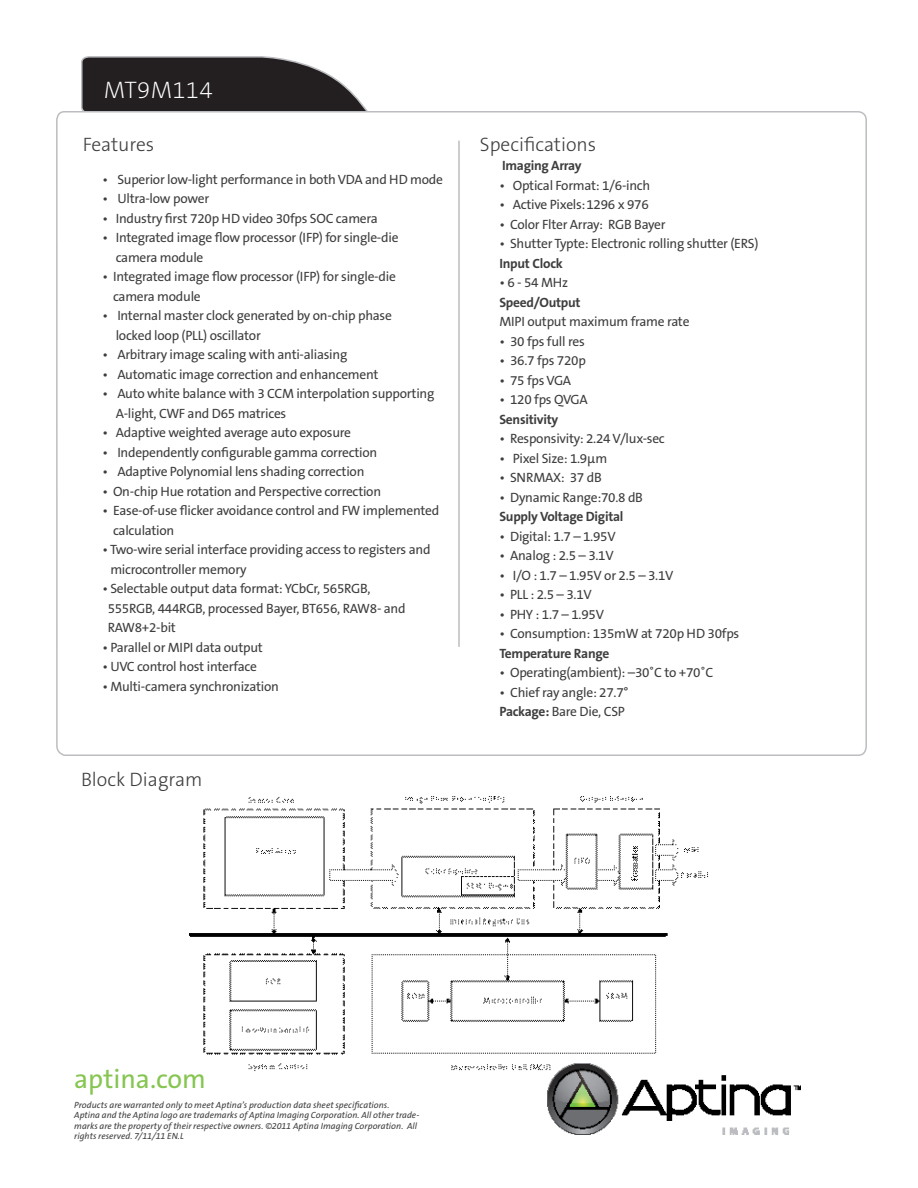
<style>
.page{position:relative;width:918px;height:1188px;background:#fff}
.page>*{position:absolute;margin:0;border:0;box-sizing:border-box;transform-origin:0 0}
.t1{font:27px "The Sans B5 Plain";color:#86c551}
.t2{font:200 24px "The Sans B2";letter-spacing:.01em;color:#fff}
.t3{font:300 19.5px "The Sans B3";color:#3e3e3f}
.t4{font:13.5px/19.5px "The Sans B5 Plain";letter-spacing:-.02em;color:#3e3e3f}
.t5{font:700 13.5px "The Sans B7";letter-spacing:-.02em;color:#3e3e3f}
.t6{font:italic 9px/10.5px "The Sans B5 Plain";letter-spacing:.005em;color:#3e3e3f}
.s1{font-family:"The Sans B7";font-weight:700}
</style>
<div class="page">
<svg style="left:81px;top:56px;width:286px;height:54px"></svg>
<svg style="left:56px;top:110px;width:811px;height:646px"></svg>
<hr style="left:458px;top:141px;width:2px;height:506px;background:#bcbdc0">
<img style="left:548px;top:1072px;width:252px;height:62px">
<img style="left:189px;top:796px;width:519px;height:276px">
<p class="t2" style="left:104px;top:77px;width:110px">MT9M114</p>
<p class="t3" style="left:83px;top:134px;width:73px">Features</p>
<p class="t4" style="left:102px;top:170px;width:342px">• Superior low-light performance in both VDA and HD mode</p>
<p class="t4" style="left:102px;top:189px;width:108px">• Ultra-low power</p>
<p class="t4" style="left:102px;top:209px;width:277px">• Industry first 720p HD video 30fps SOC camera</p>
<p class="t4" style="left:102px;top:228px;width:298px">• Integrated image flow processor (IFP) for single-die</p>
<p class="t4" style="left:116px;top:248px;width:89px">camera module</p>
<p class="t4" style="left:102px;top:267px;width:295px">• Integrated image flow processor (IFP) for single-die</p>
<p class="t4" style="left:113px;top:287px;width:89px">camera module</p>
<p class="t4" style="left:116px;top:306px;width:278px;text-indent:-13px">• Internal master clock generated by on-chip phase locked loop (PLL) oscillator</p>
<p class="t4" style="left:102px;top:345px;width:247px">• Arbitrary image scaling with anti-aliasing</p>
<p class="t4" style="left:102px;top:365px;width:278px">• Automatic image correction and enhancement</p>
<p class="t4" style="left:102px;top:384px;width:334px">• Auto white balance with 3 CCM interpolation supporting</p>
<p class="t4" style="left:116px;top:404px;width:172px">A-light, CWF and D65 matrices</p>
<p class="t4" style="left:102px;top:423px;width:250px">• Adaptive weighted average auto exposure</p>
<p class="t4" style="left:102px;top:443px;width:276px">• Independently configurable gamma correction</p>
<p class="t4" style="left:102px;top:462px;width:264px">• Adaptive Polynomial lens shading correction</p>
<p class="t4" style="left:102px;top:482px;width:280px">• On-chip Hue rotation and Perspective correction</p>
<p class="t4" style="left:102px;top:501px;width:338px">• Ease-of-use flicker avoidance control and FW implemented</p>
<p class="t4" style="left:113px;top:521px;width:63px">calculation</p>
<p class="t4" style="left:102px;top:540px;width:330px">• Two-wire serial interface providing access to registers and</p>
<p class="t4" style="left:110px;top:560px;width:138px">microcontroller memory</p>
<p class="t4" style="left:102px;top:579px;width:270px">• Selectable output data format: YCbCr, 565RGB,</p>
<p class="t4" style="left:108px;top:599px;width:299px">555RGB, 444RGB, processed Bayer, BT656, RAW8- and</p>
<p class="t4" style="left:108px;top:618px;width:70px">RAW8+2-bit</p>
<p class="t4" style="left:102px;top:638px;width:162px">• Parallel or MIPI data output</p>
<p class="t4" style="left:102px;top:657px;width:156px">• UVC control host interface</p>
<p class="t4" style="left:102px;top:677px;width:178px">• Multi-camera synchronization</p>
<p class="t3" style="left:81px;top:769px;width:123px">Block Diagram</p>
<p class="t3" style="left:480px;top:134px;width:118px">Specifications</p>
<p class="t5" style="left:502px;top:158px;width:81px">Imaging Array</p>
<p class="t4" style="left:499px;top:176px;width:152px">• Optical Format: 1/6-inch</p>
<p class="t4" style="left:499px;top:195px;width:151px">• Active Pixels:1296 x 976</p>
<p class="t4" style="left:499px;top:215px;width:168px">• Color Flter Array: RGB Bayer</p>
<p class="t4" style="left:499px;top:234px;width:261px">• Shutter Typte: Electronic rolling shutter (ERS)</p>
<p class="t5" style="left:499px;top:256px;width:65px">Input Clock</p>
<p class="t4" style="left:499px;top:273px;width:70px">• 6 - 54 MHz</p>
<p class="t5" style="left:499px;top:295px;width:83px">Speed/Output</p>
<p class="t4" style="left:499px;top:312px;width:192px">MIPI output maximum frame rate</p>
<p class="t4" style="left:499px;top:332px;width:87px">• 30 fps full res</p>
<p class="t4" style="left:499px;top:351px;width:88px">• 36.7 fps 720p</p>
<p class="t4" style="left:499px;top:371px;width:73px">• 75 fps VGA</p>
<p class="t4" style="left:499px;top:390px;width:90px">• 120 fps QVGA</p>
<p class="t5" style="left:499px;top:412px;width:60px">Sensitivity</p>
<p class="t4" style="left:499px;top:429px;width:167px">• Responsivity: 2.24 V/lux-sec</p>
<p class="t4" style="left:499px;top:449px;width:109px">• Pixel Size: 1.9μm</p>
<p class="t4" style="left:499px;top:468px;width:104px">• SNRMAX: 37 dB</p>
<p class="t4" style="left:499px;top:488px;width:145px">• Dynamic Range:70.8 dB</p>
<p class="t5" style="left:499px;top:509px;width:126px">Supply Voltage Digital</p>
<p class="t4" style="left:499px;top:527px;width:118px">• Digital: 1.7 – 1.95V</p>
<p class="t4" style="left:499px;top:546px;width:116px">• Analog : 2.5 – 3.1V</p>
<p class="t4" style="left:499px;top:566px;width:176px">• I/O : 1.7 – 1.95V or 2.5 – 3.1V</p>
<p class="t4" style="left:499px;top:585px;width:94px">• PLL : 2.5 – 3.1V</p>
<p class="t4" style="left:499px;top:605px;width:106px">• PHY : 1.7 – 1.95V</p>
<p class="t4" style="left:499px;top:624px;width:241px">• Consumption: 135mW at 720p HD 30fps</p>
<p class="t5" style="left:499px;top:646px;width:112px">Temperature Range</p>
<p class="t4" style="left:499px;top:663px;width:215px">• Operating(ambient): –30˚C to +70˚C</p>
<p class="t4" style="left:499px;top:683px;width:131px">• Chief ray angle: 27.7°</p>
<p class="t4" style="left:499px;top:702px;width:127px"><span class="s1">Package:</span> Bare Die, CSP</p>
<p class="t1" style="left:74px;top:1065px;width:133px">aptina.com</p>
<p class="t6" style="left:74px;top:1100px;width:347px">Products are warranted only to meet Aptina’s production data sheet specifications.<br>Aptina and the Aptina logo are trademarks of Aptina Imaging Corporation. All other trade&shy;marks are the property of their respective owners. ©2011 Aptina Imaging Corporation. All rights reserved. 7/11/11 EN.L</p>
</div>
